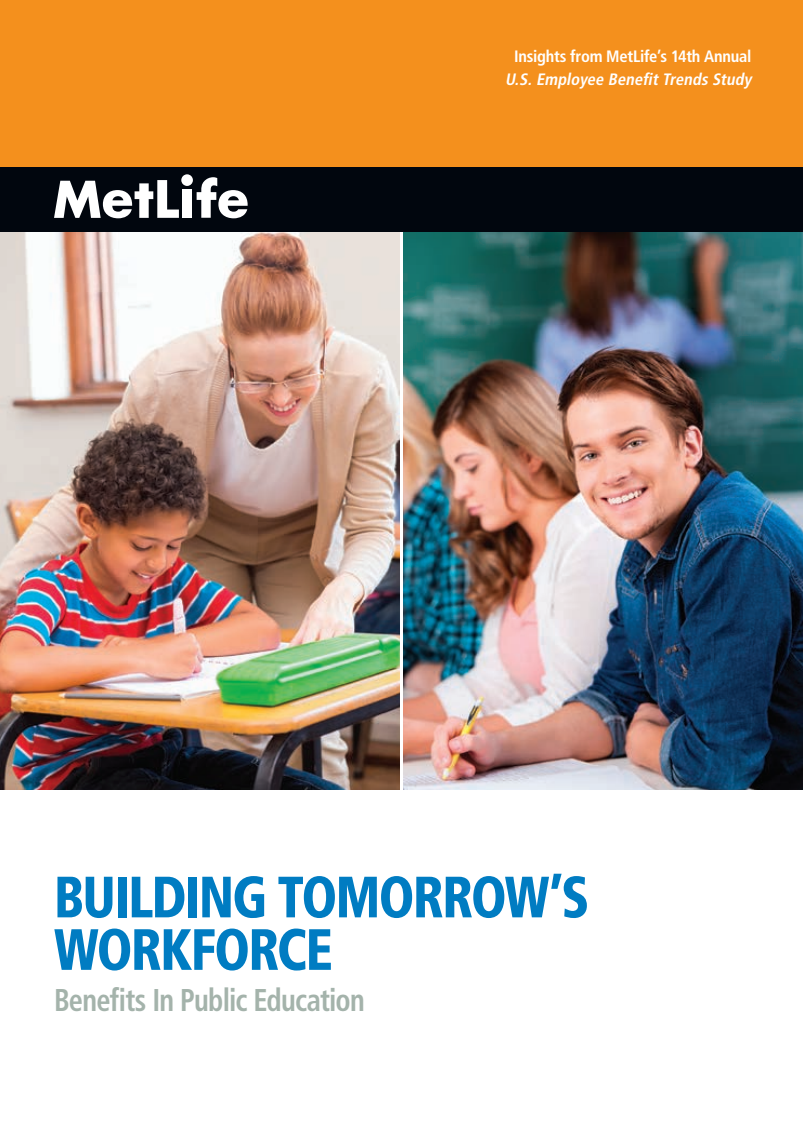
<style>
.page{position:relative;width:803px;height:1134px;background:#fff}
.page>*{position:absolute;margin:0;border:0;box-sizing:border-box;transform-origin:0 0}
.t1{font:900 condensed 58.2px/52.5px "Frutiger";letter-spacing:-.03em;color:#007cc2;scale:.9 1}
.t2{font:700 condensed 31.5px "Frutiger";letter-spacing:-.03em;color:#a4b3ab;scale:.9 1}
.t3{font:700 condensed 16.5px "Frutiger";letter-spacing:-.015em;color:#fff}
.t4{font:italic 700 condensed 16.5px "Frutiger";color:#fff}
</style>
<div class="page">
<img style="left:0;top:231px;width:400px;height:559px">
<img style="left:403px;top:231px;width:399px;height:559px">
<div style="left:0;top:0;width:802px;height:195px;background:#f4901d"></div>
<div style="left:0;top:167px;width:802px;height:64px;background:#01060e"></div>
<div style="left:182px;top:190px;width:10px;height:28px;background:#fff"></div>
<svg style="left:196px;top:177px;width:51px;height:41px"></svg>
<div style="left:181px;top:174px;width:12px;height:12px;background:#fff;border-radius:50%"></div>
<svg style="left:54px;top:180px;width:125px;height:38px"></svg>
<p class="t3" style="left:514px;top:47px;width:239px">Insights from MetLife’s 14th Annual</p>
<p class="t4" style="left:505px;top:69px;width:251px">U.S.Employee BenefitTrends Study</p>
<h1 class="t1" style="left:54px;top:871px;width:596px">BUILDING TOMORROW’S<br>WORKFORCE</h1>
<h2 class="t2" style="left:54px;top:982px;width:347px">Benefits In Public Education</h2>
</div>
